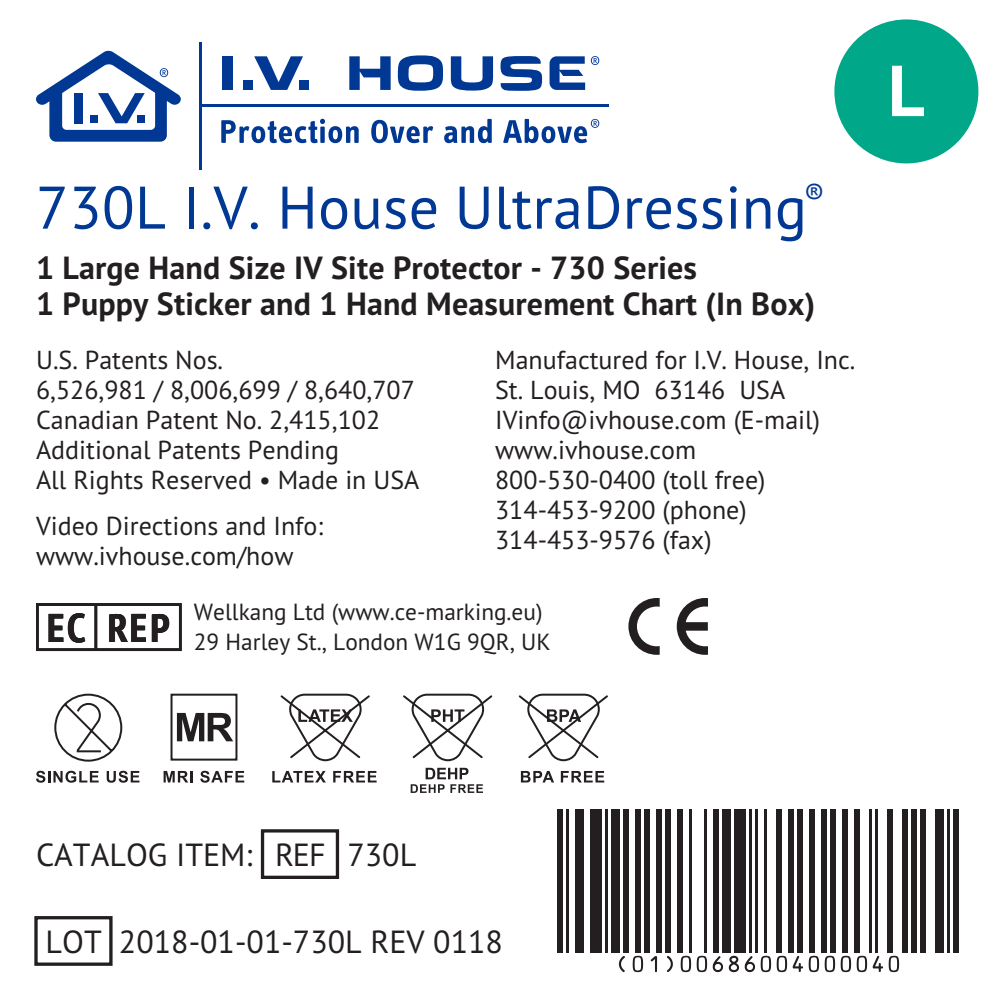
<style>
.page{position:relative;width:1008px;height:1008px;background:#fff}
.page>*{position:absolute;margin:0;border:0;box-sizing:border-box;transform-origin:0 0}
.t1{font:60px "PT Sans Pro";letter-spacing:.005em;color:#003894}
.t2{font:700 32px/36px "PT Sans Pro";letter-spacing:.005em;color:#231f20}
.t3{font:32px "PT Sans Pro";color:#231f20}
.t4{font:26px/30px "PT Sans Pro";color:#231f20}
.t5{font:23.2px/30px "PT Sans Pro";color:#231f20}
</style>
<div class="page">
<svg style="left:272px;top:771px;width:54px;height:11px"></svg>
<svg style="left:333px;top:771px;width:44px;height:11px"></svg>
<svg style="left:280px;top:694px;width:90px;height:68px"></svg>
<svg style="left:411px;top:768px;width:72px;height:25px"></svg>
<svg style="left:403px;top:694px;width:90px;height:68px"></svg>
<svg style="left:521px;top:771px;width:33px;height:12px"></svg>
<svg style="left:561px;top:771px;width:43px;height:12px"></svg>
<svg style="left:518px;top:694px;width:90px;height:68px"></svg>
<svg style="left:36px;top:771px;width:63px;height:12px"></svg>
<svg style="left:107px;top:771px;width:32px;height:12px"></svg>
<svg style="left:54px;top:694px;width:69px;height:68px"></svg>
<svg style="left:164px;top:771px;width:29px;height:11px"></svg>
<svg style="left:200px;top:771px;width:44px;height:12px"></svg>
<div style="left:171px;top:694px;width:66px;height:67px;border:2px solid #231f20"></div>
<svg style="left:177px;top:713px;width:56px;height:28px"></svg>
<svg style="left:36px;top:603px;width:146px;height:48px"></svg>
<svg style="left:628px;top:598px;width:32px;height:57px"></svg>
<svg style="left:677px;top:598px;width:31px;height:57px"></svg>
<svg style="left:221px;top:119px;width:138px;height:24px"></svg>
<svg style="left:371px;top:120px;width:62px;height:23px"></svg>
<svg style="left:444px;top:119px;width:48px;height:24px"></svg>
<hr style="left:200px;top:104px;width:408px;height:3px;background:#003894">
<div style="left:222px;top:56px;width:10px;height:34px;background:#003894"></div>
<div style="left:243px;top:80px;width:9px;height:10px;background:#003894"></div>
<svg style="left:254px;top:56px;width:49px;height:34px"></svg>
<div style="left:299px;top:80px;width:9px;height:10px;background:#003894"></div>
<svg style="left:349px;top:56px;width:42px;height:34px"></svg>
<svg style="left:398px;top:55px;width:45px;height:36px"></svg>
<svg style="left:451px;top:56px;width:42px;height:35px"></svg>
<svg style="left:501px;top:56px;width:41px;height:35px"></svg>
<svg style="left:550px;top:56px;width:35px;height:34px"></svg>
<svg style="left:591px;top:56px;width:8px;height:9px"></svg>
<svg style="left:503px;top:119px;width:96px;height:24px"></svg>
<hr style="left:199px;top:42px;width:3px;height:127px;background:#003894">
<svg style="left:36px;top:50px;width:145px;height:92px"></svg>
<div style="left:557px;top:809px;width:6px;height:144px;background:#231f20"></div>
<hr style="left:566px;top:809px;width:3px;height:144px;background:#231f20">
<div style="left:575px;top:809px;width:9px;height:144px;background:#231f20"></div>
<div style="left:590px;top:809px;width:12px;height:144px;background:#231f20"></div>
<hr style="left:605px;top:809px;width:3px;height:144px;background:#231f20">
<div style="left:611px;top:809px;width:9px;height:144px;background:#231f20"></div>
<div style="left:623px;top:809px;width:6px;height:144px;background:#231f20"></div>
<div style="left:635px;top:809px;width:6px;height:144px;background:#231f20"></div>
<div style="left:644px;top:809px;width:6px;height:144px;background:#231f20"></div>
<div style="left:656px;top:809px;width:6px;height:144px;background:#231f20"></div>
<div style="left:665px;top:809px;width:6px;height:144px;background:#231f20"></div>
<div style="left:677px;top:809px;width:6px;height:144px;background:#231f20"></div>
<hr style="left:689px;top:809px;width:3px;height:144px;background:#231f20">
<hr style="left:704px;top:809px;width:3px;height:144px;background:#231f20">
<div style="left:713px;top:809px;width:6px;height:144px;background:#231f20"></div>
<div style="left:722px;top:809px;width:9px;height:144px;background:#231f20"></div>
<div style="left:734px;top:809px;width:12px;height:144px;background:#231f20"></div>
<hr style="left:749px;top:809px;width:3px;height:144px;background:#231f20">
<hr style="left:755px;top:809px;width:3px;height:144px;background:#231f20">
<hr style="left:764px;top:809px;width:3px;height:144px;background:#231f20">
<div style="left:776px;top:809px;width:6px;height:144px;background:#231f20"></div>
<div style="left:788px;top:809px;width:6px;height:144px;background:#231f20"></div>
<div style="left:797px;top:809px;width:6px;height:144px;background:#231f20"></div>
<div style="left:809px;top:809px;width:6px;height:144px;background:#231f20"></div>
<div style="left:821px;top:809px;width:6px;height:144px;background:#231f20"></div>
<div style="left:830px;top:809px;width:6px;height:144px;background:#231f20"></div>
<div style="left:842px;top:809px;width:6px;height:144px;background:#231f20"></div>
<div style="left:854px;top:809px;width:6px;height:144px;background:#231f20"></div>
<hr style="left:869px;top:809px;width:3px;height:144px;background:#231f20">
<hr style="left:875px;top:809px;width:3px;height:144px;background:#231f20">
<div style="left:887px;top:809px;width:6px;height:144px;background:#231f20"></div>
<div style="left:902px;top:809px;width:6px;height:144px;background:#231f20"></div>
<div style="left:911px;top:809px;width:6px;height:144px;background:#231f20"></div>
<div style="left:920px;top:809px;width:6px;height:144px;background:#231f20"></div>
<div style="left:935px;top:809px;width:9px;height:144px;background:#231f20"></div>
<hr style="left:947px;top:809px;width:3px;height:144px;background:#231f20">
<div style="left:953px;top:809px;width:6px;height:144px;background:#231f20"></div>
<svg style="left:619px;top:956px;width:6px;height:16px"></svg>
<svg style="left:633px;top:956px;width:10px;height:16px"></svg>
<svg style="left:651px;top:956px;width:6px;height:16px"></svg>
<svg style="left:667px;top:956px;width:6px;height:16px"></svg>
<svg style="left:681px;top:956px;width:10px;height:16px"></svg>
<svg style="left:697px;top:956px;width:10px;height:16px"></svg>
<svg style="left:713px;top:956px;width:10px;height:16px"></svg>
<svg style="left:729px;top:956px;width:10px;height:16px"></svg>
<svg style="left:745px;top:956px;width:10px;height:16px"></svg>
<svg style="left:761px;top:956px;width:10px;height:16px"></svg>
<svg style="left:777px;top:956px;width:10px;height:16px"></svg>
<svg style="left:793px;top:956px;width:10px;height:16px"></svg>
<svg style="left:809px;top:956px;width:10px;height:16px"></svg>
<svg style="left:825px;top:956px;width:10px;height:16px"></svg>
<svg style="left:841px;top:956px;width:10px;height:16px"></svg>
<svg style="left:857px;top:956px;width:10px;height:16px"></svg>
<svg style="left:873px;top:956px;width:10px;height:16px"></svg>
<svg style="left:889px;top:956px;width:10px;height:16px"></svg>
<div style="left:261px;top:829px;width:78px;height:50px;border:3px solid #231f20"></div>
<div style="left:834px;top:19px;width:144px;height:144px;background:#00a788;border-radius:50%"></div>
<svg style="left:892px;top:66px;width:32px;height:50px"></svg>
<div style="left:34px;top:916px;width:79px;height:50px;border:3px solid #231f20"></div>
<h1 class="t1" style="left:36px;top:169px;width:790px">730L I.V. House UltraDressing<sup>®</sup></h1>
<p class="t2" style="left:36px;top:249px;width:781px">1 Large Hand Size IV Site Protector - 730 Series<br>1 Puppy Sticker and 1 Hand Measurement Chart (In Box)</p>
<p class="t4" style="left:36px;top:345px;width:385px">U.S. Patents Nos.<br>6,526,981 / 8,006,699 / 8,640,707<br>Canadian Patent No. 2,415,102<br>Additional Patents Pending<br>All Rights Reserved • Made in USA</p>
<p class="t4" style="left:36px;top:511px;width:289px">Video Directions and Info: www.ivhouse.com/how</p>
<p class="t4" style="left:495px;top:345px;width:362px">Manufactured for I.V. House, Inc.<br>St. Louis, MO 63146 USA<br>IVinfo@ivhouse.com (E-mail) www.ivhouse.com<br>800-530-0400 (toll free)<br>314-453-9200 (phone)<br>314-453-9576 (fax)</p>
<p class="t5" style="left:47px;top:596px;width:505px;text-indent:147px">Wellkang Ltd (www.ce-marking.eu)<br><sup>EC</sup> <sup>REP</sup> 29 Harley St., London W1G 9QR, UK</p>
<p class="t3" style="left:36px;top:834px;width:382px">CATALOG ITEM: REF 730L</p>
<p class="t3" style="left:46px;top:921px;width:459px">LOT 2018-01-01-730L REV 0118</p>
</div>
